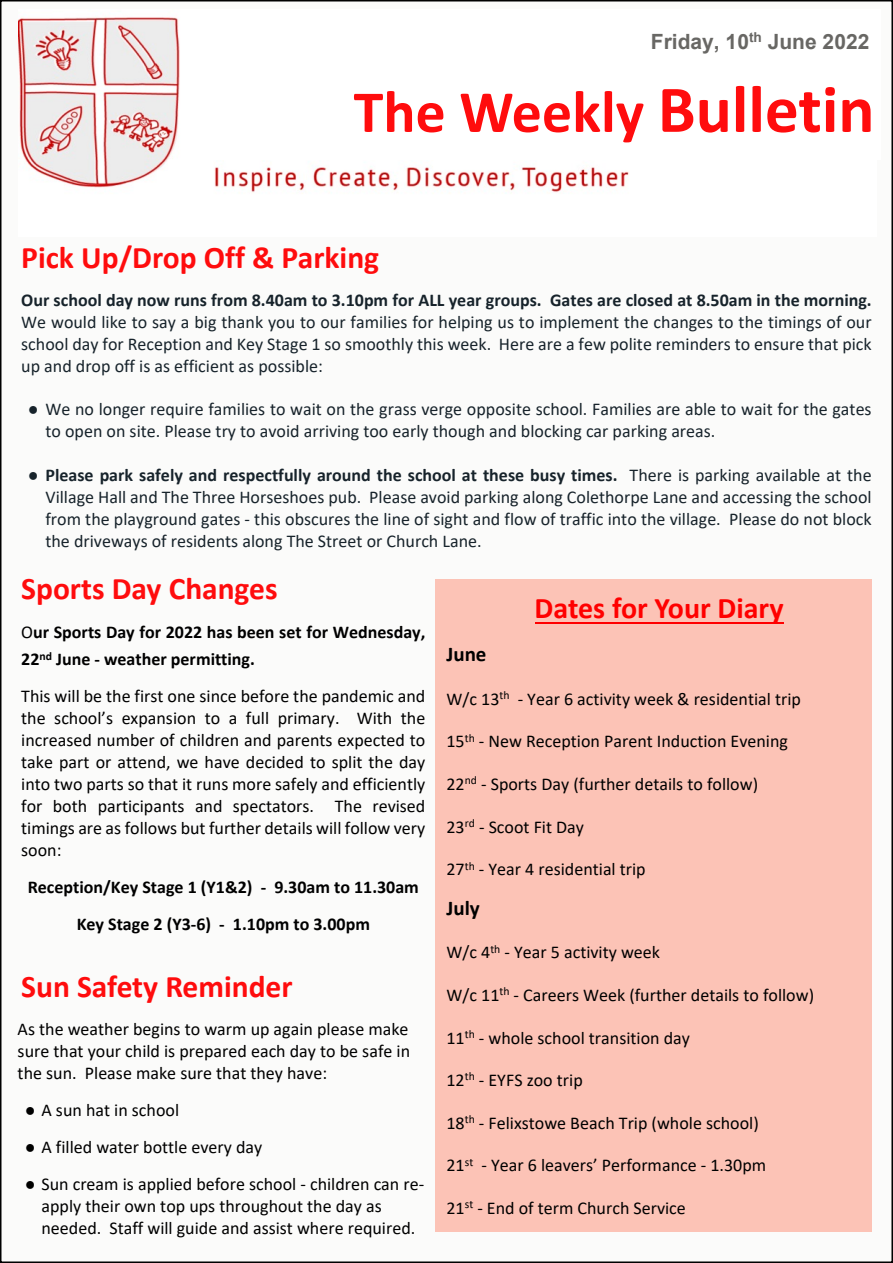
<style>
.page{position:relative;width:893px;height:1263px;background:#fff}
.page>*{position:absolute;margin:0;border:0;box-sizing:border-box;transform-origin:0 0}
.t1{font:700 60px "Calibri";color:#ff0c0d}
.t2{font:700 31.5px "Calibri";color:#ff0c0d}
.t3{font:700 30px "Calibri";color:#f00}
.t4{font:700 21px "Arial";color:#686764}
.t5{font:700 21px "Calibri";color:#000}
.t6{font:18px/22px "Calibri";color:#000;text-align:justify}
.t7{font:18px/22px "Calibri";color:#17232b;text-align:justify}
.t8{font:700 18px/27.6px "Calibri";color:#000}
.t9{font:700 18px "Calibri";color:#17232b}
.s1{font-size:67.5px}
.s2{font-family:"Times New Roman"}
.s3{font-weight:700}
.s4{font-weight:400}
</style>
<div class="page">
<div style="left:0;top:0;width:893px;height:1263px;background:#fbfbfa;border:2px solid #000"></div>
<div style="left:435px;top:579px;width:437px;height:652px;background:#fcc3b6"></div>
<img style="left:18px;top:17px;width:611px;height:175px">
<div style="left:188px;top:9px;width:693px;height:150px;background:#fff"></div>
<div style="left:633px;top:159px;width:243px;height:78px;background:#fff"></div>
<hr style="left:535px;top:622px;width:249px;height:2px;background:#f00">
<p class="t4" style="left:651px;top:33px;width:220px">Friday, 10<sup>th</sup> June 2022</p>
<h1 class="t1" style="left:354px;top:87px;width:522px">The Weekly <span class="s1">Bulletin</span></h1>
<h2 class="t2" style="left:21px;top:245px;width:359px">Pick Up/Drop Off &amp; Parking</h2>
<p class="t9" style="left:21px;top:292px;width:852px">Our school day now runs from 8.40am to 3.10pm for ALL year groups. Gates are closed at 8.50am in the morning.</p>
<p class="t7" style="left:21px;top:312px;width:852px">We would like to say a big thank you to our families for helping us to implement the changes to the timings of our school day for Reception and Key Stage 1 so smoothly this week. Here are a few polite reminders to ensure that pick up and drop off is as efficient as possible:</p>
<p class="t7" style="left:45px;top:400px;width:828px;text-indent:-18px"><span class="s2">●</span> We no longer require families to wait on the grass verge opposite school. Families are able to wait for the gates to open on site. Please try to avoid arriving too early though and blocking car parking areas.</p>
<p class="t7" style="left:45px;top:466px;width:828px;text-indent:-18px"><span class="s2">●</span> <span class="s3">Please park safely and respectfully around the school at these busy times.</span> There is parking available at the Village Hall and The Three Horseshoes pub. Please avoid parking along Colethorpe Lane and accessing the school from the playground gates - this obscures the line of sight and flow of traffic into the village. Please do not block the driveways of residents along The Street or Church Lane.</p>
<h2 class="t2" style="left:21px;top:575px;width:258px">Sports Day Changes</h2>
<p class="t8" style="left:21px;top:619px;width:406px"><span class="s4">O</span>ur Sports Day for 2022 has been set for Wednesday,<br>22<sup>nd</sup> June - weather permitting.</p>
<p class="t6" style="left:21px;top:687px;width:406px">This will be the first one since before the pandemic and the school’s expansion to a full primary. With the increased number of children and parents expected to take part or attend, we have decided to split the day into two parts so that it runs more safely and efficiently for both participants and spectators. The revised timings are as follows but further details will follow very soon:</p>
<p class="t8" style="left:28px;top:870px;width:393px;line-height:37px;text-align:center">Reception/Key Stage 1 (Y1&amp;2) - 9.30am to 11.30am<br>Key Stage 2 (Y3-6) - 1.10pm to 3.00pm</p>
<h2 class="t2" style="left:21px;top:973px;width:273px">Sun Safety Reminder</h2>
<p class="t6" style="left:18px;top:1020px;width:394px">As the weather begins to warm up again please make sure that your child is prepared each day to be safe in the sun. Please make sure that they have:</p>
<p class="t6" style="left:25px;top:1101px;width:156px"><span class="s2">●</span> A sun hat in school</p>
<p class="t6" style="left:25px;top:1138px;width:239px"><span class="s2">●</span> A filled water bottle every day</p>
<p class="t6" style="left:41px;top:1174px;width:384px;text-align:left;text-indent:-17px"><span class="s2">●</span> Sun cream is applied before school - children can re&shy;apply their own top ups throughout the day as needed. Staff will guide and assist where required.</p>
<h3 class="t3" style="left:535px;top:596px;width:250px">Dates for Your Diary</h3>
<p class="t5" style="left:446px;top:646px;width:42px">June</p>
<p class="t6" style="left:446px;top:689px;width:356px">W/c 13<sup>th</sup> - Year 6 activity week &amp; residential trip</p>
<p class="t6" style="left:446px;top:732px;width:343px">15<sup>th</sup> - New Reception Parent Induction Evening</p>
<p class="t6" style="left:446px;top:774px;width:313px">22<sup>nd</sup> - Sports Day (further details to follow)</p>
<p class="t6" style="left:446px;top:817px;width:139px">23<sup>rd</sup> - Scoot Fit Day</p>
<p class="t6" style="left:446px;top:859px;width:201px">27<sup>th</sup> - Year 4 residential trip</p>
<p class="t5" style="left:446px;top:899px;width:35px">July</p>
<p class="t6" style="left:446px;top:943px;width:215px">W/c 4<sup>th</sup> - Year 5 activity week</p>
<p class="t6" style="left:446px;top:985px;width:369px">W/c 11<sup>th</sup> - Careers Week (further details to follow)</p>
<p class="t6" style="left:446px;top:1028px;width:245px">11<sup>th</sup> - whole school transition day</p>
<p class="t6" style="left:446px;top:1070px;width:138px">12<sup>th</sup> - EYFS zoo trip</p>
<p class="t6" style="left:446px;top:1113px;width:314px">18<sup>th</sup> - Felixstowe Beach Trip (whole school)</p>
<p class="t6" style="left:446px;top:1156px;width:321px">21<sup>st</sup> - Year 6 leavers’ Performance - 1.30pm</p>
<p class="t6" style="left:446px;top:1198px;width:241px">21<sup>st</sup> - End of term Church Service</p>
</div>
